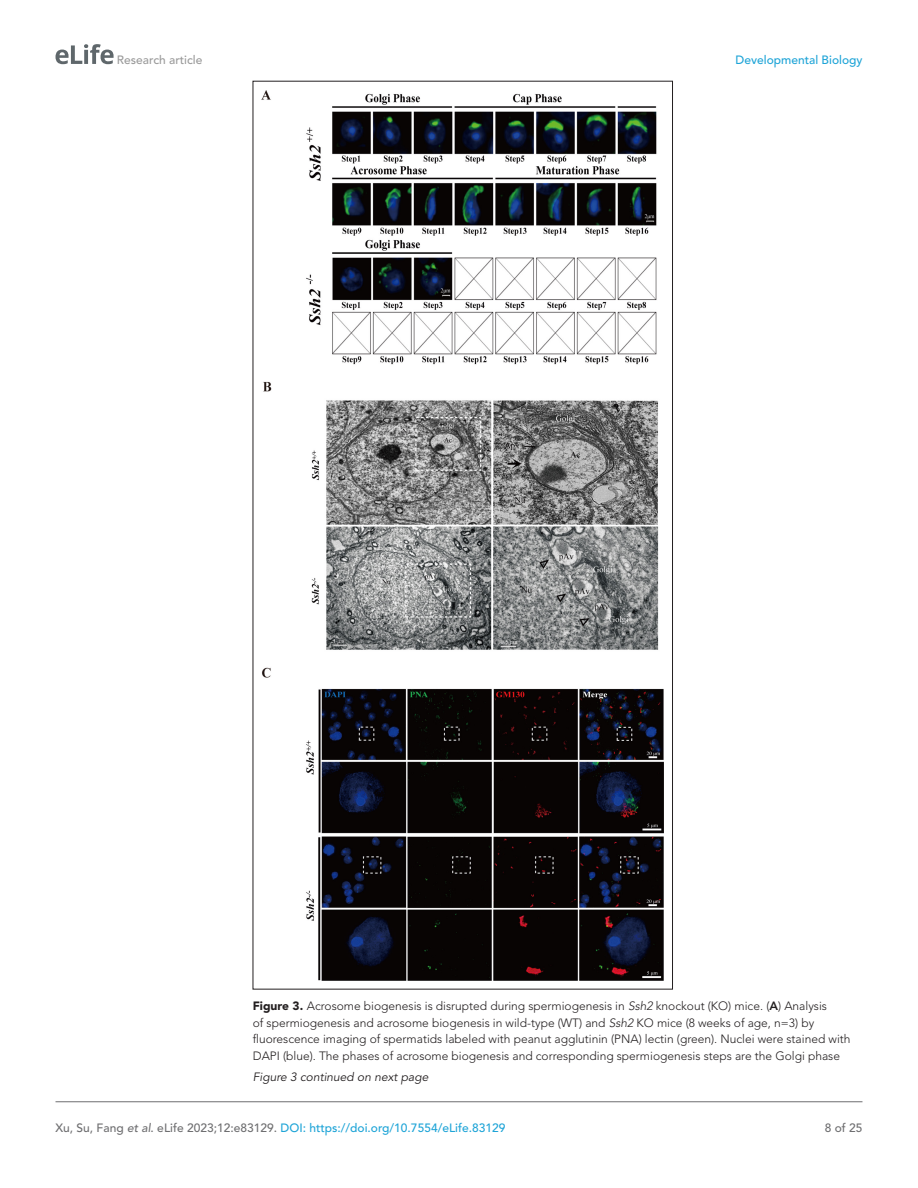
<style>
.page{position:relative;width:918px;height:1188px;background:#fff}
.page>*{position:absolute;margin:0;border:0;box-sizing:border-box;transform-origin:0 0}
.t1{font:300 12px/16.5px "Avenir LT Std";color:#231f20}
.t2{font:500 12px "Avenir LT Std";color:#1ea4d7}
.t3{font:italic 12px "Avenir LT Std";color:#231f20}
.t4{font:500 12px "Avenir LT Std";color:#9a9a9a}
.t5{font:500 12px "Avenir LT Std";color:#6e6e70}
.s1{font-weight:900}
.s2{font-style:italic}
.s3{font-weight:800}
.s4{color:#6e6e70}
.s5{font-style:italic;color:#6e6e70}
</style>
<div class="page">
<svg style="left:56px;top:44px;width:58px;height:20px"></svg>
<hr style="left:56px;top:1101px;width:806px;height:1px;background:#6e6e70">
<img style="left:262px;top:90px;width:402px;height:890px">
<p class="t4" style="left:117px;top:53px;width:87px">Research article</p>
<p class="t2" style="left:736px;top:53px;width:128px">Developmental Biology</p>
<p class="t1" style="left:253px;top:998px;width:599px"><span class="s1">Figure 3.</span> Acrosome biogenesis is disrupted during spermiogenesis in <span class="s2">Ssh2</span> knockout (KO) mice. (<span class="s3">A</span>) Analysis<br>of spermiogenesis and acrosome biogenesis in wild-type (WT) and <span class="s2">Ssh2</span> KO mice (8 weeks of age, n=3) by fluorescence imaging of spermatids labeled with peanut agglutinin (PNA) lectin (green). Nuclei were stained with DAPI (blue). The phases of acrosome biogenesis and corresponding spermiogenesis steps are the Golgi phase</p>
<p class="t3" style="left:253px;top:1070px;width:177px">Figure 3 continued on next page</p>
<p class="t2" style="left:56px;top:1121px;width:451px"><span class="s4">Xu, Su, Fang</span> <span class="s5">et al</span><span class="s4">. eLife 2023;12:e83129.</span> DOI: https://doi.org/10.7554/eLife.83129</p>
<p class="t5" style="left:825px;top:1121px;width:39px">8 of 25</p>
</div>
